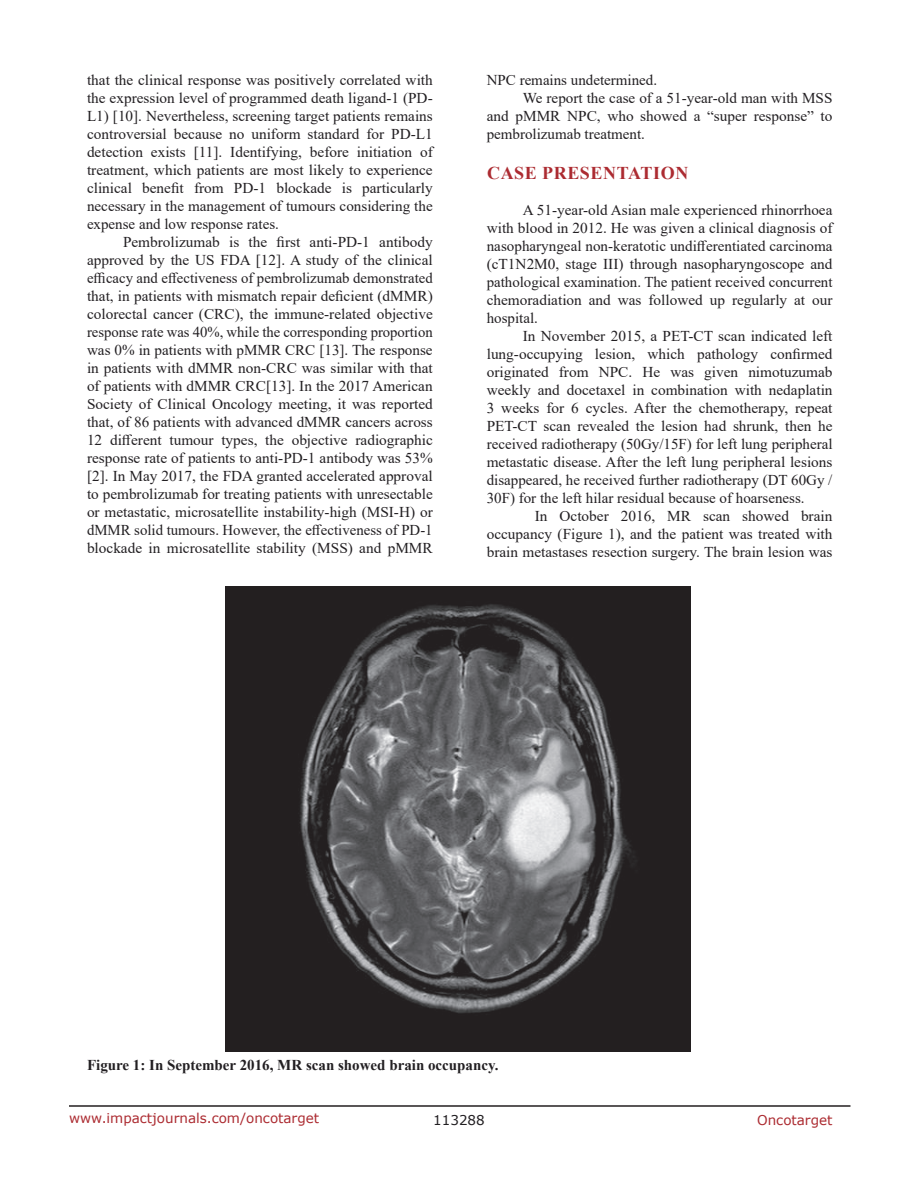
<style>
.page{position:relative;width:918px;height:1188px;background:#fff}
.page>*{position:absolute;margin:0;border:0;box-sizing:border-box;transform-origin:0 0}
.Heading{font:700 18px "Times New Roman";letter-spacing:.035em;color:#ac2b31}
.BodyText{font:15px/18px "Times New Roman";color:#221f22;text-align:justify}
.FigureText{font:700 15px "Times New Roman";color:#221f22}
.t1{font:13.5px "Verdana";color:#ac2b31}
.t2{font:13.5px "Verdana";color:#221f22}
</style>
<div class="page">
<hr style="left:69px;top:1105px;width:781px;height:2px;background:#231f20">
<img style="left:226px;top:587px;width:465px;height:465px">
<p class="BodyText" style="left:87px;top:71px;width:347px">that the clinical response was positively correlated with the expression level of programmed death ligand-1 (PD-L1) [10]. Nevertheless, screening target patients remains controversial because no uniform standard for PD-L1 detection exists [11]. Identifying, before initiation of treatment, which patients are most likely to experience clinical benefit from PD-1 blockade is particularly necessary in the management of tumours considering the expense and low response rates.</p>
<p class="BodyText" style="left:87px;top:233px;width:347px;text-indent:36px">Pembrolizumab is the first anti-PD-1 antibody approved by the US FDA [12]. A study of the clinical efficacy and effectiveness of pembrolizumab demonstrated that, in patients with mismatch repair deficient (dMMR) colorectal cancer (CRC), the immune-related objective response rate was 40%, while the corresponding proportion was 0% in patients with pMMR CRC [13]. The response in patients with dMMR non-CRC was similar with that of patients with dMMR CRC[13]. In the 2017 American Society of Clinical Oncology meeting, it was reported that, of 86 patients with advanced dMMR cancers across 12 different tumour types, the objective radiographic response rate of patients to anti-PD-1 antibody was 53% [2]. In May 2017, the FDA granted accelerated approval to pembrolizumab for treating patients with unresectable or metastatic, microsatellite instability-high (MSI-H) or dMMR solid tumours. However, the effectiveness of PD-1 blockade in microsatellite stability (MSS) and pMMR</p>
<p class="BodyText" style="left:487px;top:71px;width:172px">NPC remains undetermined.</p>
<p class="BodyText" style="left:487px;top:89px;width:347px;text-indent:36px">We report the case of a 51-year-old man with MSS and pMMR NPC, who showed a “super response” to pembrolizumab treatment.</p>
<p class="Heading" style="left:487px;top:160px;width:203px">CASE PRESENTATION</p>
<p class="BodyText" style="left:487px;top:201px;width:347px;text-indent:36px">A 51-year-old Asian male experienced rhinorrhoea with blood in 2012. He was given a clinical diagnosis of nasopharyngeal non-keratotic undifferentiated carcinoma (cT1N2M0, stage III) through nasopharyngoscope and pathological examination. The patient received concurrent chemoradiation and was followed up regularly at our hospital.</p>
<p class="BodyText" style="left:487px;top:327px;width:347px;text-indent:36px">In November 2015, a PET-CT scan indicated left lung-occupying lesion, which pathology confirmed originated from NPC. He was given nimotuzumab weekly and docetaxel in combination with nedaplatin 3 weeks for 6 cycles. After the chemotherapy, repeat PET-CT scan revealed the lesion had shrunk, then he received radiotherapy (50Gy/15F) for left lung peripheral metastatic disease. After the left lung peripheral lesions disappeared, he received further radiotherapy (DT 60Gy / 30F) for the left hilar residual because of hoarseness.</p>
<p class="BodyText" style="left:487px;top:507px;width:347px;text-indent:48px">In October 2016, MR scan showed brain occupancy (Figure 1), and the patient was treated with brain metastases resection surgery. The brain lesion was</p>
<p class="FigureText" style="left:87px;top:1054px;width:413px">Figure 1: In September 2016, MR scan showed brain occupancy.</p>
<p class="t1" style="left:69px;top:1109px;width:252px">www.impactjournals.com/oncotarget</p>
<p class="t2" style="left:433px;top:1111px;width:53px">113288</p>
<p class="t1" style="left:757px;top:1111px;width:77px">Oncotarget</p>
</div>
